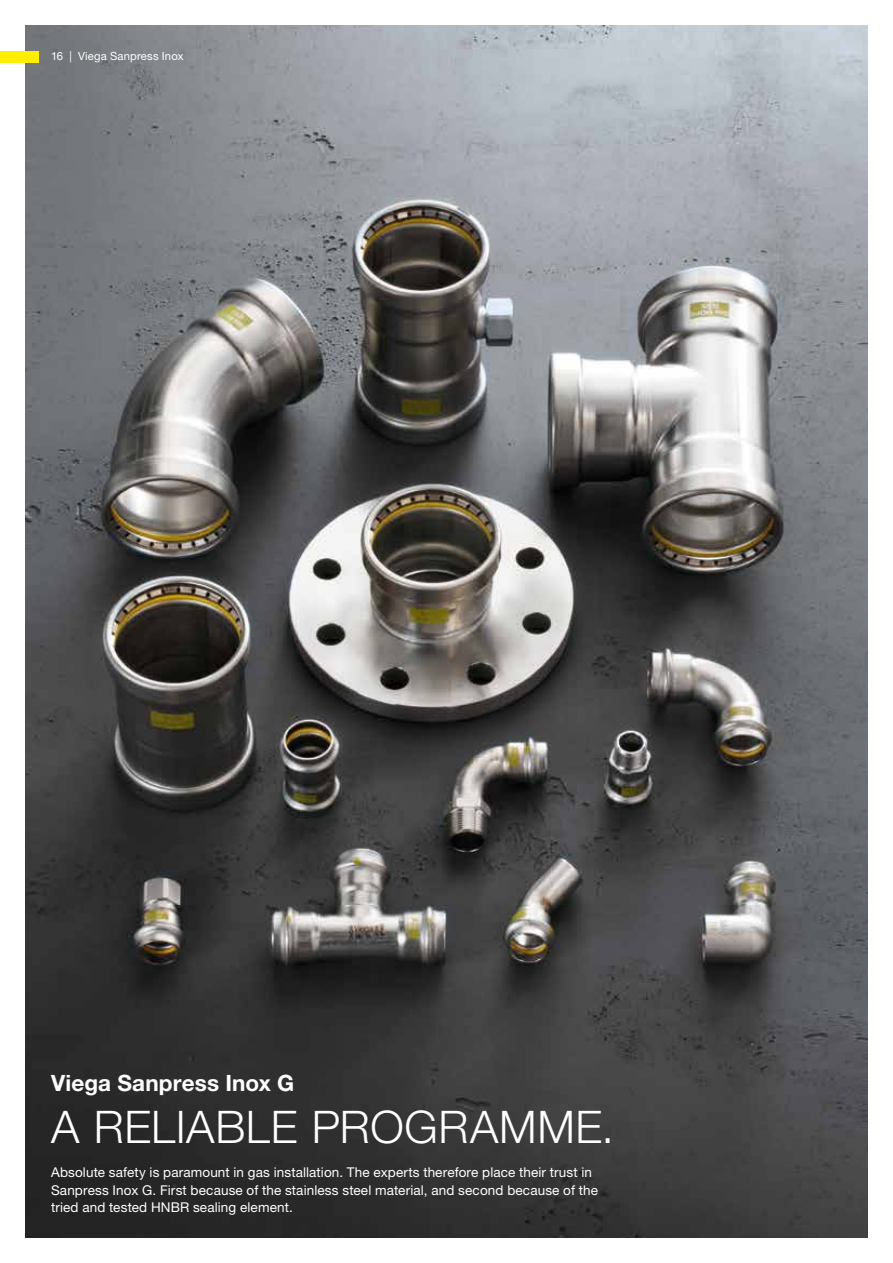
<style>
.page{position:relative;width:893px;height:1263px;background:#fff}
.page>*{position:absolute;margin:0;border:0;box-sizing:border-box;transform-origin:0 0}
.t1{font:45px "M Ying Hei PR Cfor Viega W3";letter-spacing:.015em;color:#fff}
.t2{font:22.5px "M Ying Hei PR Cfor Viega W7";letter-spacing:.005em;color:#fff}
.t3{font:13.5px/17.2px "M Ying Hei PR Cfor Viega W4";letter-spacing:.01em;color:#fff}
.t4{font:11.25px "M Ying Hei PR Cfor Viega W4";letter-spacing:.015em;color:#fff}
</style>
<div class="page">
<img style="left:26px;top:26px;width:841px;height:1211px">
<div style="left:0;top:51px;width:38px;height:11px;background:#ffed00"></div>
<p class="t4" style="left:51px;top:49px;width:134px">16 | Viega Sanpress Inox</p>
<h2 class="t2" style="left:51px;top:1069px;width:245px">Viega Sanpress Inox G</h2>
<h1 class="t1" style="left:51px;top:1099px;width:565px">A RELIABLE PROGRAMME.</h1>
<p class="t3" style="left:51px;top:1164px;width:548px">Absolute safety is paramount in gas installation. The experts therefore place their trust in<br>Sanpress Inox G. First because of the stainless steel material, and second because of the tried and tested HNBR sealing element.</p>
</div>
